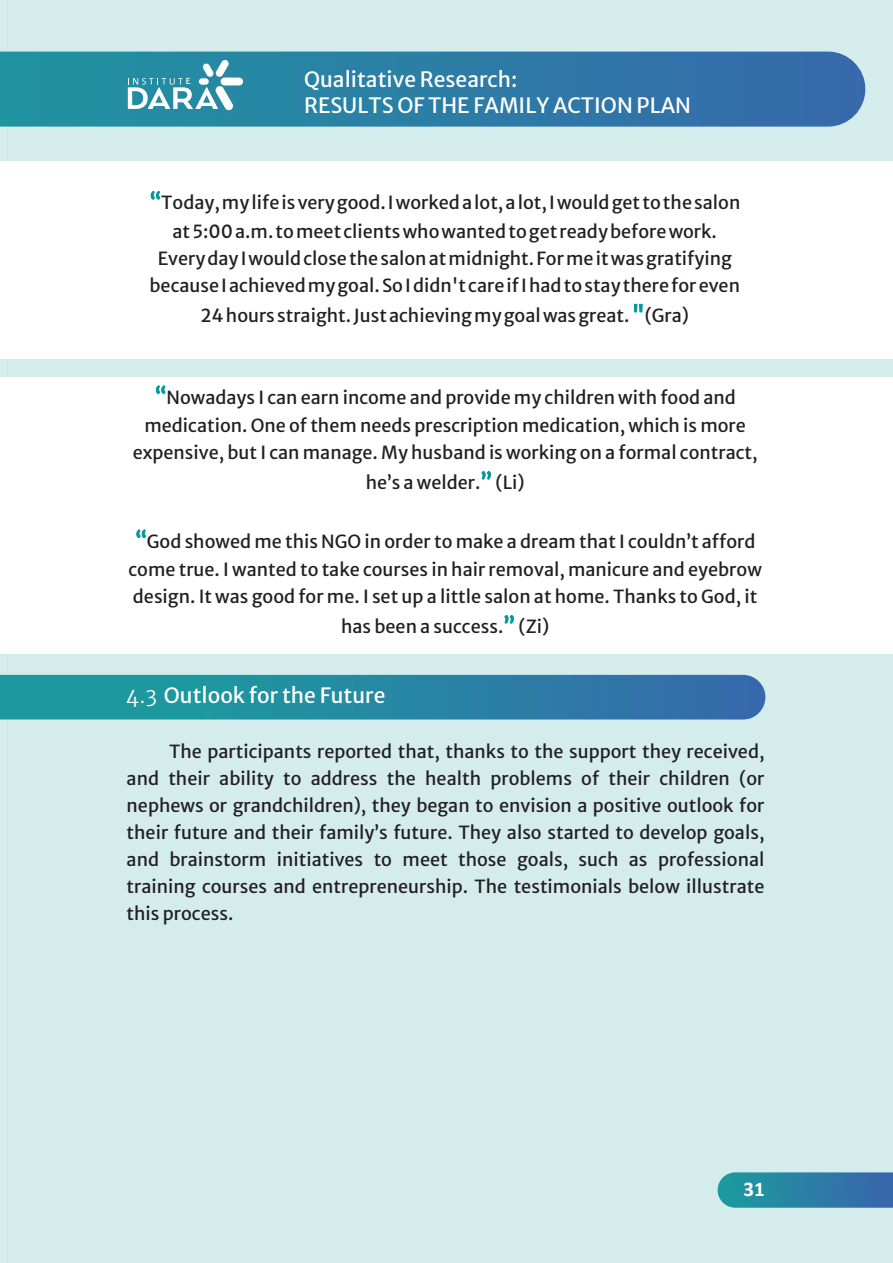
<style>
.page{position:relative;width:893px;height:1263px;background:#fff}
.page>*{position:absolute;margin:0;border:0;box-sizing:border-box;transform-origin:0 0}
.t1{font:21px/25.2px "Merriweather Sans";color:#fff}
.t2{font:700 21px "Calibri";color:#fff}
.t3{font:18px/27px "Merriweather Sans";color:#231f20;text-align:center}
.t4{font:8.25px "Merriweather Sans";color:#fff}
.s1{font-size:21px;color:#00999b}
.s2{font-weight:300}
</style>
<div class="page">
<svg style="left:0;top:52px;width:865px;height:75px;background:#2e7ea6"></svg>
<svg style="left:718px;top:1172px;width:175px;height:36px;background:#3083a7"></svg>
<svg style="left:0;top:675px;width:765px;height:44px;background:#2786a3"></svg>
<div style="left:221px;top:78px;width:22px;height:7px;background:#fff;border-radius:4px"></div>
<svg style="left:128px;top:59px;width:106px;height:52px"></svg>
<p class="t4" style="left:186px;top:74px;width:6px">E</p>
<p class="t1" style="left:304px;top:65px;width:388px">Qualitative Research:<br>RESULTS OF THE FAMILY ACTION PLAN</p>
<p class="t3" style="left:149px;top:187px;width:593px;line-height:27.5px"><span class="s1">“</span>Today, my life is very good. I worked a lot, a lot, I would get to the salon at 5:00 a.m. to meet clients who wanted to get ready before work.<br>Every day I would close the salon at midnight. For me it was gratifying because I achieved my goal. So I didn't care if I had to stay there for even</p>
<p class="t3" style="left:200px;top:300px;width:490px">24 hours straight. Just achieving my goal was great. <span class="s1">"</span>(Gra)</p>
<p class="t3" style="left:133px;top:381px;width:626px;line-height:27.8px"><span class="s1">“</span>Nowadays I can earn income and provide my children with food and medication. One of them needs prescription medication, which is more expensive, but I can manage. My husband is working on a formal contract,</p>
<p class="t3" style="left:366px;top:467px;width:160px">he’s a welder.<span class="s1">”</span> (Li)</p>
<p class="t3" style="left:128px;top:525px;width:635px;line-height:27.8px"><span class="s1">“</span>God showed me this NGO in order to make a dream that I couldn’t afford come true. I wanted to take courses in hair removal, manicure and eyebrow design. It was good for me. I set up a little salon at home. Thanks to God, it</p>
<p class="t3" style="left:341px;top:611px;width:209px">has been a success.<span class="s1">”</span> (Zi)</p>
<p class="t1" style="left:126px;top:680px;width:261px"><span class="s2">4.3</span> Outlook for the Future</p>
<p class="t3" style="left:127px;top:735px;width:639px;text-align:justify;text-indent:43px">The participants reported that, thanks to the support they received, and their ability to address the health problems of their children (or nephews or grandchildren), they began to envision a positive outlook for their future and their family’s future. They also started to develop goals, and brainstorm initiatives to meet those goals, such as professional training courses and entrepreneurship. The testimonials below illustrate this process.</p>
<p class="t2" style="left:743px;top:1174px;width:23px">31</p>
</div>
